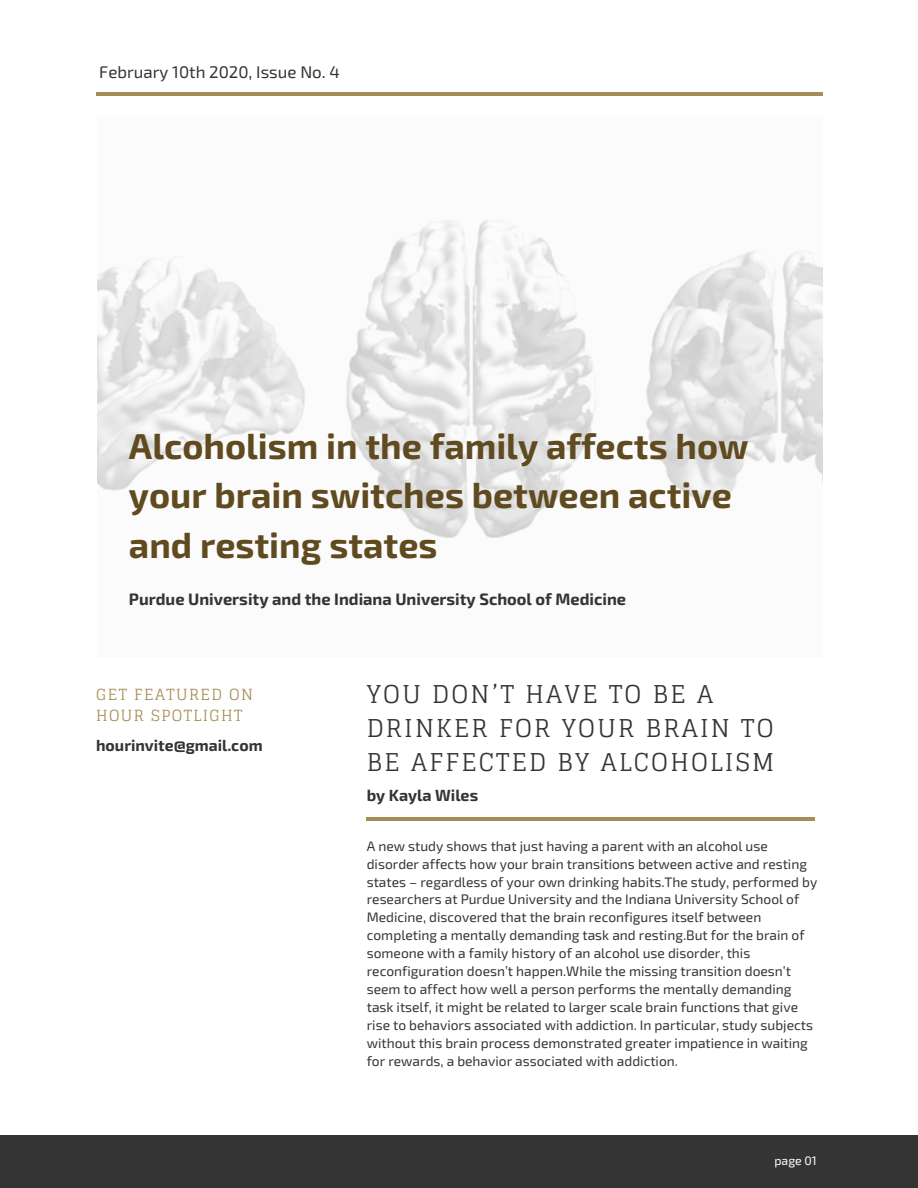
<style>
.page{position:relative;width:918px;height:1188px;background:#fff}
.page>*{position:absolute;margin:0;border:0;box-sizing:border-box;transform-origin:0 0}
.t1{font:700 36px/49.8px "Exo 2";color:#604b20}
.t2{font:24.6px/33.9px "Glegoo";letter-spacing:.09em;color:#343434}
.t3{font:16.95px "Exo 2";color:#343434}
.t4{font:700 16.5px "Exo 2";color:#343434}
.t5{font:700 16.2px "Exo 2";color:#343434}
.t6{font:700 15.9px "Exo 2";color:#343434}
.t7{font:15.3px/21.1px "Glegoo";letter-spacing:.09em;color:#a68d57}
.t8{font:13.8px/18px "Exo 2";color:#343434}
.t9{font:12.3px "Exo 2";color:#fff}
</style>
<div class="page">
<div style="left:0;top:1136px;width:918px;height:52px;background:#343434"></div>
<img style="left:97px;top:220px;width:726px;height:318px">
<hr style="left:96px;top:92px;width:727px;height:3px;background:#a68d57">
<hr style="left:366px;top:818px;width:449px;height:3px;background:#a68d57">
<p class="t3" style="left:99px;top:61px;width:242px">February 10th 2020, Issue No. 4</p>
<h1 class="t1" style="left:129px;top:419px;width:621px">Alcoholism in the family affects how your brain switches between active and resting states</h1>
<p class="t4" style="left:129px;top:588px;width:499px">Purdue University and the Indiana University School of Medicine</p>
<p class="t7" style="left:96px;top:684px;width:158px">GET FEATURED ON<br>HOUR SPOTLIGHT</p>
<p class="t6" style="left:96px;top:735px;width:168px">hourinvite@gmail.com</p>
<h2 class="t2" style="left:367px;top:678px;width:409px">YOU DON’T HAVE TO BE A<br>DRINKER FOR YOUR BRAIN TO<br>BE AFFECTED BY ALCOHOLISM</h2>
<p class="t5" style="left:367px;top:785px;width:113px">by Kayla Wiles</p>
<p class="t8" style="left:367px;top:836px;width:452px">A new study shows that just having a parent with an alcohol use disorder affects how your brain transitions between active and resting states – regardless of your own drinking habits.The study, performed by researchers at Purdue University and the Indiana University School of Medicine, discovered that the brain reconfigures itself between completing a mentally demanding task and resting.But for the brain of someone with a family history of an alcohol use disorder, this reconfiguration doesn’t happen.While the missing transition doesn’t seem to affect how well a person performs the mentally demanding task itself, it might be related to larger scale brain functions that give rise to behaviors associated with addiction. In particular, study subjects without this brain process demonstrated greater impatience in waiting for rewards, a behavior associated with addiction.</p>
<p class="t9" style="left:775px;top:1153px;width:44px">page 01</p>
</div>
